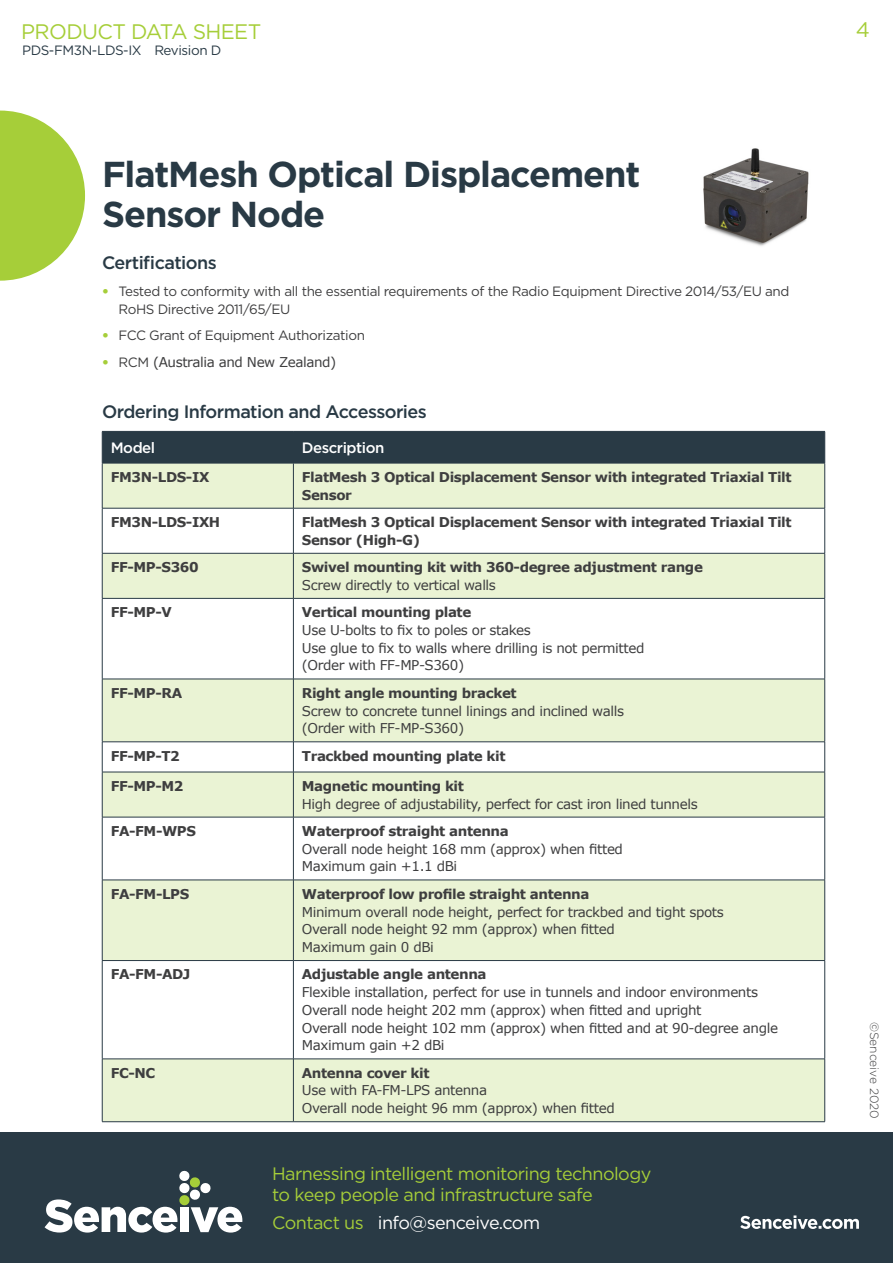
<style>
.page{position:relative;width:893px;height:1263px;background:#fff}
.page>*{position:absolute;margin:0;border:0;box-sizing:border-box;transform-origin:0 0}
.t1{font:700 36px/40.5px "Gotham";letter-spacing:-.03em;color:#293a45}
.t2{font:21px "Gotham";letter-spacing:-.03em;color:#a6ce39}
.t3{font:18px/21px "Gotham";letter-spacing:-.03em;color:#a6ce39}
.t4{font:500 18px "Gotham";letter-spacing:-.03em;color:#293a45}
.t5{font:18px "Gotham";letter-spacing:-.03em;color:#fff}
.t6{font:500 15px "Gotham";letter-spacing:-.03em;color:#fff}
.t7{font:13.5px "Verdana";letter-spacing:-.03em;color:#3e3e3f}
.t8{font:700 13.5px "Verdana";letter-spacing:-.03em;color:#3e3e3f}
.t9{font:13.5px/18px "Gotham";letter-spacing:-.03em;color:#3e3e3f}
.t10{font:13.5px "Gotham";letter-spacing:-.03em;color:#293a45}
.t11{font:300 12px "Gotham";color:#3e3e3f}
.s1{font-weight:900;color:#a6ce39}
.s2{font-family:"Gotham";font-weight:900;color:#a6ce39}
.s3{font-family:"Gotham"}
.s4{color:#a6ce39}
</style>
<div class="page">
<div style="left:103px;top:432px;width:721px;height:31px;background:#293a45"></div>
<div style="left:103px;top:464px;width:721px;height:657px;background:#eaf3d4"></div>
<svg style="left:103px;top:509px;width:721px;height:550px"></svg>
<hr style="left:102px;top:463px;width:1px;height:45px;background:#293a45">
<hr style="left:293px;top:463px;width:1px;height:45px;background:#293a45">
<hr style="left:824px;top:463px;width:1px;height:45px;background:#293a45">
<hr style="left:102px;top:508px;width:1px;height:45px;background:#293a45">
<hr style="left:102px;top:508px;width:191px;height:1px;background:#293a45">
<hr style="left:293px;top:508px;width:1px;height:45px;background:#293a45">
<hr style="left:293px;top:508px;width:532px;height:1px;background:#293a45">
<hr style="left:824px;top:508px;width:1px;height:45px;background:#293a45">
<hr style="left:102px;top:553px;width:1px;height:45px;background:#293a45">
<hr style="left:102px;top:553px;width:191px;height:1px;background:#293a45">
<hr style="left:293px;top:553px;width:1px;height:45px;background:#293a45">
<hr style="left:293px;top:553px;width:532px;height:1px;background:#293a45">
<hr style="left:824px;top:553px;width:1px;height:45px;background:#293a45">
<hr style="left:102px;top:598px;width:1px;height:81px;background:#293a45">
<hr style="left:102px;top:598px;width:191px;height:1px;background:#293a45">
<hr style="left:293px;top:598px;width:1px;height:81px;background:#293a45">
<hr style="left:293px;top:598px;width:532px;height:1px;background:#293a45">
<hr style="left:824px;top:598px;width:1px;height:81px;background:#293a45">
<hr style="left:102px;top:679px;width:1px;height:63px;background:#293a45">
<hr style="left:102px;top:679px;width:191px;height:1px;background:#293a45">
<hr style="left:102px;top:741px;width:191px;height:1px;background:#293a45">
<hr style="left:293px;top:679px;width:1px;height:63px;background:#293a45">
<hr style="left:293px;top:679px;width:532px;height:1px;background:#293a45">
<hr style="left:824px;top:679px;width:1px;height:63px;background:#293a45">
<hr style="left:293px;top:741px;width:532px;height:1px;background:#293a45">
<hr style="left:102px;top:463px;width:191px;height:1px;background:#293a45">
<hr style="left:293px;top:463px;width:532px;height:1px;background:#293a45">
<hr style="left:102px;top:742px;width:1px;height:30px;background:#293a45">
<hr style="left:293px;top:742px;width:1px;height:30px;background:#293a45">
<hr style="left:824px;top:742px;width:1px;height:30px;background:#293a45">
<hr style="left:102px;top:772px;width:1px;height:45px;background:#293a45">
<hr style="left:102px;top:772px;width:191px;height:1px;background:#293a45">
<hr style="left:293px;top:772px;width:1px;height:45px;background:#293a45">
<hr style="left:293px;top:772px;width:532px;height:1px;background:#293a45">
<hr style="left:824px;top:772px;width:1px;height:45px;background:#293a45">
<hr style="left:102px;top:817px;width:1px;height:63px;background:#293a45">
<hr style="left:102px;top:817px;width:191px;height:1px;background:#293a45">
<hr style="left:293px;top:817px;width:1px;height:63px;background:#293a45">
<hr style="left:293px;top:817px;width:532px;height:1px;background:#293a45">
<hr style="left:824px;top:817px;width:1px;height:63px;background:#293a45">
<hr style="left:102px;top:880px;width:1px;height:80px;background:#293a45">
<hr style="left:102px;top:880px;width:191px;height:1px;background:#293a45">
<hr style="left:293px;top:880px;width:1px;height:80px;background:#293a45">
<hr style="left:293px;top:880px;width:532px;height:1px;background:#293a45">
<hr style="left:824px;top:880px;width:1px;height:80px;background:#293a45">
<hr style="left:102px;top:961px;width:1px;height:98px;background:#293a45">
<hr style="left:102px;top:960px;width:191px;height:1px;background:#293a45">
<hr style="left:293px;top:961px;width:1px;height:98px;background:#293a45">
<hr style="left:293px;top:960px;width:532px;height:1px;background:#293a45">
<hr style="left:824px;top:961px;width:1px;height:98px;background:#293a45">
<hr style="left:102px;top:1059px;width:1px;height:62px;background:#293a45">
<hr style="left:102px;top:1059px;width:191px;height:1px;background:#293a45">
<hr style="left:293px;top:1059px;width:1px;height:62px;background:#293a45">
<hr style="left:293px;top:1059px;width:532px;height:1px;background:#293a45">
<hr style="left:824px;top:1059px;width:1px;height:62px;background:#293a45">
<hr style="left:102px;top:1121px;width:191px;height:1px;background:#293a45">
<hr style="left:293px;top:1121px;width:532px;height:1px;background:#293a45">
<hr style="left:102px;top:431px;width:191px;height:1px;background:#293a45">
<hr style="left:102px;top:432px;width:1px;height:31px;background:#293a45">
<hr style="left:293px;top:431px;width:532px;height:1px;background:#293a45">
<hr style="left:293px;top:432px;width:1px;height:31px;background:#293a45">
<hr style="left:824px;top:432px;width:1px;height:31px;background:#293a45">
<img style="left:703px;top:148px;width:106px;height:98px">
<svg style="left:0;top:111px;width:85px;height:170px"></svg>
<div style="left:0;top:1132px;width:893px;height:131px;background:#293a45"></div>
<svg style="left:740px;top:1215px;width:119px;height:14px"></svg>
<svg style="left:45px;top:1171px;width:197px;height:61px"></svg>
<p class="t2" style="left:21px;top:20px;width:242px">PRODUCT DATA SHEET</p>
<p class="t2" style="left:856px;top:18px;width:16px">4</p>
<p class="t10" style="left:22px;top:43px;width:121px">PDS-FM3N-LDS-IX</p>
<p class="t10" style="left:154px;top:43px;width:69px">Revision D</p>
<p class="t1" style="left:102px;top:154px;width:540px">FlatMesh Optical Displacement<br>Sensor Node</p>
<p class="t4" style="left:102px;top:251px;width:116px">Certifications</p>
<p class="t9" style="left:119px;top:282px;width:672px;text-indent:-16px"><span class="s1">•</span> Tested to conformity with all the essential requirements of the Radio Equipment Directive 2014/53/EU and<br>RoHS Directive 2011/65/EU</p>
<p class="t9" style="left:102px;top:326px;width:264px"><span class="s1">•</span> FCC Grant of Equipment Authorization</p>
<p class="t7" style="left:102px;top:353px;width:236px"><span class="s2">•</span> <span class="s3">RCM</span> (Australia and New Zealand)</p>
<p class="t4" style="left:102px;top:400px;width:326px">Ordering Information and Accessories</p>
<p class="t6" style="left:111px;top:438px;width:46px">Model</p>
<p class="t6" style="left:302px;top:438px;width:84px">Description</p>
<p class="t8" style="left:111px;top:467px;width:100px">FM3N-LDS-IX</p>
<p class="t8" style="left:302px;top:467px;width:491px">FlatMesh 3 Optical Displacement Sensor with integrated Triaxial Tilt</p>
<p class="t8" style="left:302px;top:485px;width:52px">Sensor</p>
<p class="t8" style="left:111px;top:512px;width:111px">FM3N-LDS-IXH</p>
<p class="t8" style="left:302px;top:512px;width:491px">FlatMesh 3 Optical Displacement Sensor with integrated Triaxial Tilt</p>
<p class="t8" style="left:302px;top:530px;width:120px">Sensor (High-G)</p>
<p class="t8" style="left:111px;top:558px;width:89px">FF-MP-S360</p>
<p class="t8" style="left:302px;top:558px;width:403px">Swivel mounting kit with 360-degree adjustment range</p>
<p class="t7" style="left:302px;top:576px;width:196px">Screw directly to vertical walls</p>
<p class="t8" style="left:111px;top:603px;width:63px">FF-MP-V</p>
<p class="t8" style="left:302px;top:603px;width:171px">Vertical mounting plate</p>
<p class="t7" style="left:302px;top:621px;width:230px">Use U-bolts to fix to poles or stakes</p>
<p class="t7" style="left:302px;top:638px;width:344px">Use glue to fix to walls where drilling is not permitted</p>
<p class="t7" style="left:302px;top:656px;width:164px">(Order with FF-MP-S360)</p>
<p class="t8" style="left:111px;top:683px;width:73px">FF-MP-RA</p>
<p class="t8" style="left:302px;top:683px;width:216px">Right angle mounting bracket</p>
<p class="t7" style="left:302px;top:701px;width:324px">Screw to concrete tunnel linings and inclined walls</p>
<p class="t7" style="left:302px;top:719px;width:164px">(Order with FF-MP-S360)</p>
<p class="t8" style="left:111px;top:746px;width:71px">FF-MP-T2</p>
<p class="t8" style="left:302px;top:746px;width:205px">Trackbed mounting plate kit</p>
<p class="t8" style="left:111px;top:776px;width:74px">FF-MP-M2</p>
<p class="t8" style="left:302px;top:776px;width:164px">Magnetic mounting kit</p>
<p class="t7" style="left:302px;top:794px;width:397px">High degree of adjustability, perfect for cast iron lined tunnels</p>
<p class="t8" style="left:111px;top:821px;width:87px">FA-FM-WPS</p>
<p class="t8" style="left:302px;top:821px;width:208px">Waterproof straight antenna</p>
<p class="t7" style="left:302px;top:839px;width:323px">Overall node height 168 mm (approx) when fitted</p>
<p class="t7" style="left:302px;top:857px;width:157px">Maximum gain +1.1 dBi</p>
<p class="t8" style="left:111px;top:884px;width:80px">FA-FM-LPS</p>
<p class="t8" style="left:302px;top:884px;width:289px">Waterproof low profile straight antenna</p>
<p class="t7" style="left:302px;top:902px;width:423px">Minimum overall node height, perfect for trackbed and tight spots</p>
<p class="t7" style="left:302px;top:920px;width:314px">Overall node height 92 mm (approx) when fitted</p>
<p class="t7" style="left:302px;top:938px;width:134px">Maximum gain 0 dBi</p>
<p class="t8" style="left:111px;top:965px;width:81px">FA-FM-ADJ</p>
<p class="t8" style="left:302px;top:965px;width:186px">Adjustable angle antenna</p>
<p class="t7" style="left:302px;top:983px;width:458px">Flexible installation, perfect for use in tunnels and indoor environments</p>
<p class="t7" style="left:302px;top:1001px;width:401px">Overall node height 202 mm (approx) when fitted and upright</p>
<p class="t7" style="left:302px;top:1018px;width:478px">Overall node height 102 mm (approx) when fitted and at 90-degree angle</p>
<p class="t7" style="left:302px;top:1036px;width:144px">Maximum gain +2 dBi</p>
<p class="t8" style="left:111px;top:1063px;width:46px">FC-NC</p>
<p class="t8" style="left:302px;top:1063px;width:129px">Antenna cover kit</p>
<p class="t7" style="left:302px;top:1081px;width:187px">Use with FA-FM-LPS antenna</p>
<p class="t7" style="left:302px;top:1099px;width:314px">Overall node height 96 mm (approx) when fitted</p>
<p class="t3" style="left:272px;top:1162px;width:381px">Harnessing intelligent monitoring technology to keep people and infrastructure safe</p>
<p class="t5" style="left:272px;top:1212px;width:269px"><span class="s4">Contact us</span> info@senceive.com</p>
<p class="t11" style="left:882px;top:1022px;width:98px;rotate:90deg">©Senceive 2020</p>
</div>
